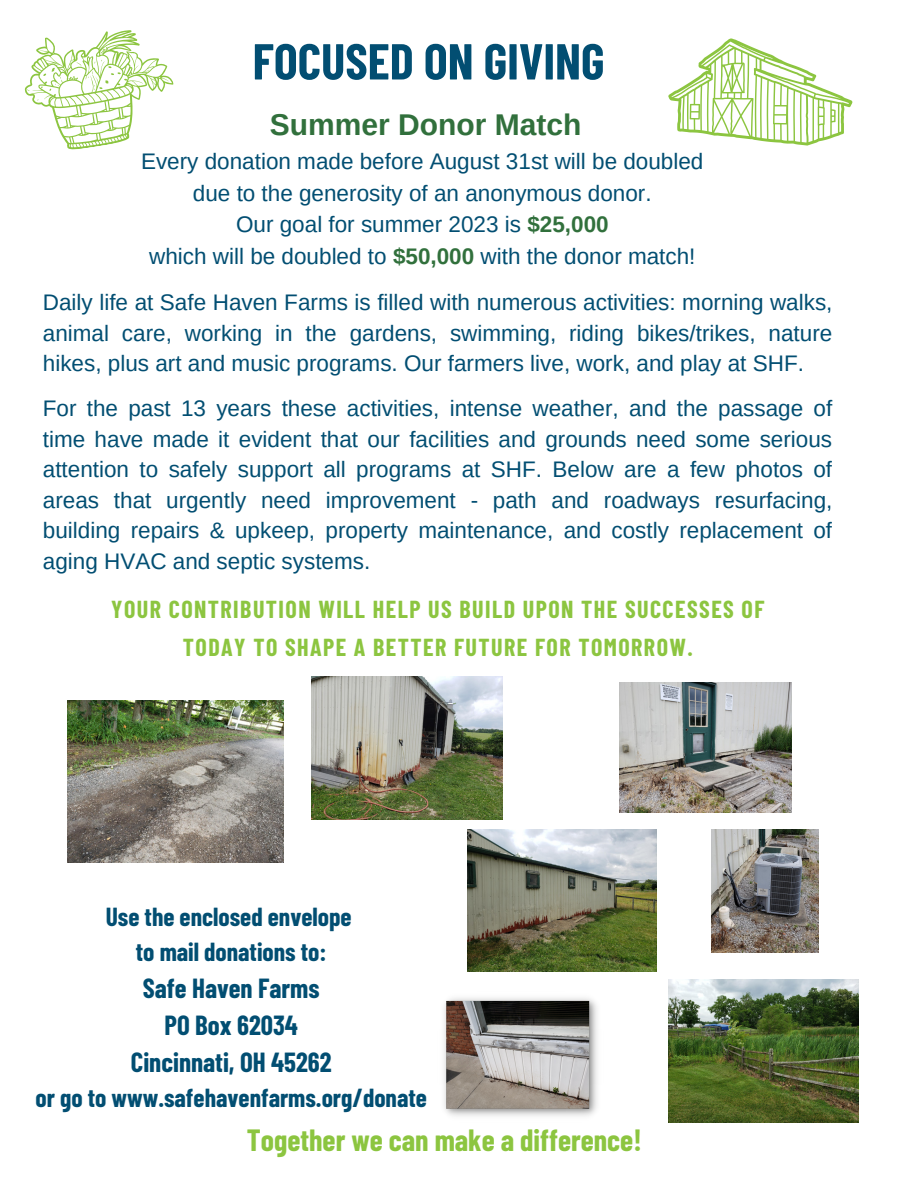
<style>
.page{position:relative;width:918px;height:1188px;background:#fff}
.page>*{position:absolute;margin:0;border:0;box-sizing:border-box;transform-origin:0 0}
.t1{font:700 50.4px "Barlow Condensed";color:#024e72}
.t2{font:700 30px "Barlow Condensed";color:#8cc540}
.t3{font:700 30px "Arimo";color:#31703c}
.t4{font:700 27px "Barlow Condensed";color:#024e72}
.t5{font:700 25.5px "Barlow Condensed";color:#024e72}
.t6{font:700 24px/38.2px "Barlow Condensed";letter-spacing:.06em;color:#8cc540;text-align:center}
.t7{font:22.5px/30.6px "Arimo";color:#024e72;text-align:justify}
.s1{font-weight:700;color:#31703c}
</style>
<div class="page">
<img style="left:444px;top:998px;width:154px;height:118px">
<svg style="left:668px;top:38px;width:185px;height:108px"></svg>
<svg style="left:24px;top:30px;width:150px;height:120px"></svg>
<img style="left:668px;top:980px;width:190px;height:143px">
<img style="left:712px;top:829px;width:107px;height:123px">
<img style="left:619px;top:683px;width:172px;height:129px">
<img style="left:467px;top:829px;width:189px;height:142px">
<img style="left:311px;top:676px;width:191px;height:143px">
<img style="left:67px;top:701px;width:216px;height:162px">
<p class="t1" style="left:253px;top:29px;width:353px">FOCUSED ON GIVING</p>
<p class="t3" style="left:270px;top:108px;width:313px">Summer Donor Match</p>
<p class="t7" style="left:141px;top:146px;width:564px">Every donation made before August 31st will be doubled</p>
<p class="t7" style="left:193px;top:177px;width:460px">due to the generosity of an anonymous donor.</p>
<p class="t7" style="left:236px;top:209px;width:374px">Our goal for summer 2023 is <span class="s1">$25,000</span></p>
<p class="t7" style="left:149px;top:240px;width:548px">which will be doubled to <span class="s1">$50,000</span> with the donor match!</p>
<p class="t7" style="left:43px;top:287px;width:791px">Daily life at Safe Haven Farms is filled with numerous activities: morning walks, animal care, working in the gardens, swimming, riding bikes/trikes, nature hikes, plus art and music programs. Our farmers live, work, and play at SHF.</p>
<p class="t7" style="left:43px;top:393px;width:791px">For the past 13 years these activities, intense weather, and the passage of time have made it evident that our facilities and grounds need some serious attention to safely support all programs at SHF. Below are a few photos of areas that urgently need improvement - path and roadways resurfacing, building repairs &amp; upkeep, property maintenance, and costly replacement of aging HVAC and septic systems.</p>
<p class="t6" style="left:111px;top:589px;width:655px">YOUR CONTRIBUTION WILL HELP US BUILD UPON THE SUCCESSES OF<br>TODAY TO SHAPE A BETTER FUTURE FOR TOMORROW.</p>
<p class="t5" style="left:106px;top:900px;width:248px">Use the enclosed envelope</p>
<p class="t5" style="left:136px;top:935px;width:192px">to mail donations to:</p>
<p class="t4" style="left:143px;top:971px;width:178px">Safe Haven Farms</p>
<p class="t4" style="left:165px;top:1008px;width:135px">PO Box 62034</p>
<p class="t4" style="left:131px;top:1045px;width:202px">Cincinnati, OH 45262</p>
<p class="t5" style="left:36px;top:1081px;width:393px">or go to www.safehavenfarms.org/donate</p>
<p class="t2" style="left:247px;top:1121px;width:396px">Together we can make a difference!</p>
</div>
